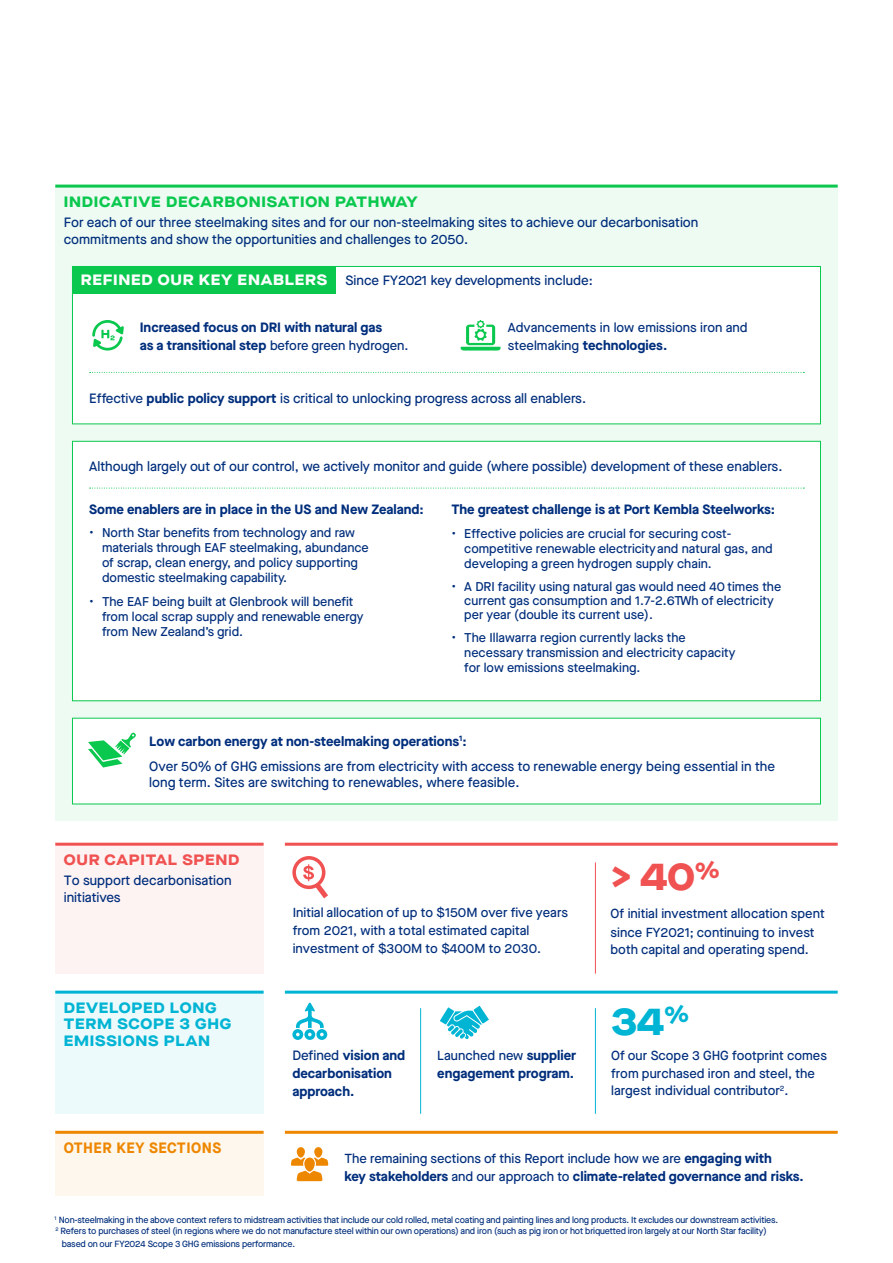
<style>
.page{position:relative;width:893px;height:1263px;background:#fff}
.page>*{position:absolute;margin:0;border:0;box-sizing:border-box;transform-origin:0 0}
.t1{font:800 expanded 37.5px "Maison Neue";color:#f05252}
.t2{font:800 expanded 37.5px "Maison Neue";color:#00b4d4}
.t3{font:800 expanded 15px/16.5px "Maison Neue";letter-spacing:.05em;color:#00b4d4}
.t4{font:800 expanded 15px "Maison Neue";letter-spacing:.05em;color:#0ac84e}
.t5{font:800 expanded 15px "Maison Neue";letter-spacing:.05em;color:#fff}
.t6{font:700 15px "Maison Neue";letter-spacing:.03em;color:#ee8700}
.t7{font:800 expanded 15px "Maison Neue";letter-spacing:.05em;color:#f05252}
.t8{font:500 13.5px/16.8px "Maison Neue";color:#002e7c}
.t9{font:700 13.5px/18px "Maison Neue";color:#002e7c}
.t10{font:500 13.2px/17.9px "Maison Neue";color:#002e7c}
.t11{font:500 12.75px/15px "Maison Neue";color:#002e7c}
.t12{font:500 9px/10.8px "Maison Neue";letter-spacing:-.02em;color:#002e7c}
.s1{font-weight:500;font-size:13.2px}
.s2{font-weight:700;font-size:13.5px}
.s3{font-weight:700}
.s4{font-weight:500}
</style>
<div class="page">
<div style="left:55px;top:188px;width:783px;height:633px;background:#eefbf3"></div>
<hr style="left:55px;top:185px;width:783px;height:3px;background:#0ac84e">
<div style="left:55px;top:846px;width:209px;height:127px;background:#fef3f3"></div>
<hr style="left:285px;top:843px;width:553px;height:3px;background:#f05252">
<hr style="left:55px;top:843px;width:209px;height:3px;background:#f05252">
<hr style="left:595px;top:862px;width:1px;height:111px;background:#f05252">
<svg style="left:292px;top:856px;width:36px;height:42px"></svg>
<div style="left:55px;top:994px;width:209px;height:120px;background:#edfafc"></div>
<hr style="left:420px;top:1008px;width:1px;height:106px;background:#00b4d4">
<hr style="left:595px;top:1008px;width:1px;height:106px;background:#00b4d4">
<hr style="left:55px;top:991px;width:209px;height:3px;background:#00b4d4">
<hr style="left:285px;top:991px;width:553px;height:3px;background:#00b4d4">
<svg style="left:292px;top:1002px;width:35px;height:38px"></svg>
<svg style="left:440px;top:1006px;width:49px;height:33px"></svg>
<hr style="left:285px;top:1131px;width:553px;height:3px;background:#ee8700">
<hr style="left:55px;top:1131px;width:209px;height:3px;background:#ee8700">
<div style="left:55px;top:1134px;width:209px;height:61px;background:#fef7ed"></div>
<svg style="left:291px;top:1147px;width:37px;height:34px"></svg>
<div style="left:72px;top:266px;width:749px;height:158px;background:#fff;border:1px solid #0ac84e"></div>
<div style="left:72px;top:441px;width:749px;height:260px;background:#fff;border:1px solid #0ac84e"></div>
<svg style="left:90px;top:488px;width:714px;height:1px"></svg>
<svg style="left:90px;top:372px;width:714px;height:1px"></svg>
<div style="left:72px;top:266px;width:264px;height:28px;background:#0ac84e"></div>
<div style="left:72px;top:718px;width:748px;height:86px;background:#fff"></div>
<svg style="left:88px;top:733px;width:48px;height:34px"></svg>
<svg style="left:461px;top:320px;width:39px;height:31px"></svg>
<svg style="left:92px;top:320px;width:32px;height:31px"></svg>
<p class="t4" style="left:64px;top:190px;width:355px">INDICATIVE DECARBONISATION PATHWAY</p>
<p class="t8" style="left:64px;top:214px;width:636px">For each of our three steelmaking sites and for our non-steelmaking sites to achieve our decarbonisation commitments and show the opportunities and challenges to 2050.</p>
<p class="t5" style="left:81px;top:269px;width:248px">REFINED OUR KEY ENABLERS</p>
<p class="t8" style="left:345px;top:272px;width:249px">Since FY2021 key developments include:</p>
<p class="t10" style="left:508px;top:318px;width:241px">Advancements in low emissions iron and</p>
<p class="t9" style="left:508px;top:336px;width:161px"><span class="s1">steelmaking</span> technologies.</p>
<p class="t9" style="left:140px;top:318px;width:244px">Increased focus on DRI with natural gas</p>
<p class="t10" style="left:140px;top:336px;width:270px"><span class="s2">as a transitional step</span> before green hydrogen.</p>
<p class="t8" style="left:89px;top:389px;width:498px">Effective <span class="s3">public policy support</span> is critical to unlocking progress across all enablers.</p>
<p class="t8" style="left:89px;top:457px;width:695px">Although largely out of our control, we actively monitor and guide (where possible) development of these enablers.</p>
<p class="t9" style="left:451px;top:500px;width:325px">The greatest challenge is at Port Kembla Steelworks:</p>
<p class="t11" style="left:464px;top:525px;width:310px;text-indent:-13px">• Effective policies are crucial for securing cost&shy;competitive renewable electricityand natural gas, and developing a green hydrogen supply chain.</p>
<p class="t11" style="left:464px;top:580px;width:319px;line-height:13.8px;text-indent:-13px">• A DRI facility using natural gas would need 40 times the current gas consumption and 1.7-2.6TWh of electricity per year (double its current use).</p>
<p class="t11" style="left:464px;top:630px;width:273px;text-indent:-13px">• The Illawarra region currently lacks the necessary transmission and electricity capacity for low emissions steelmaking.</p>
<p class="t9" style="left:89px;top:500px;width:336px">Some enablers are in place in the US and New Zealand:</p>
<p class="t11" style="left:102px;top:525px;width:268px;text-indent:-13px">• North Star benefits from technology and raw materials through EAF steelmaking, abundance of scrap, clean energy, and policy supporting domestic steelmaking capability.</p>
<p class="t11" style="left:102px;top:594px;width:263px;text-indent:-13px">• The EAF being built at Glenbrook will benefit from local scrap supply and renewable energy from New Zealand’s grid.</p>
<p class="t8" style="left:149px;top:728px;width:627px;line-height:25px"><span class="s3">Low carbon energy at non-steelmaking operations</span><sup>1</sup><span class="s3">:<br></span>Over 50% of GHG emissions are from electricity with access to renewable energy being essential in the</p>
<p class="t8" style="left:149px;top:774px;width:372px">long term. Sites are switching to renewables, where feasible.</p>
<p class="t7" style="left:64px;top:848px;width:177px">OUR CAPITAL SPEND</p>
<p class="t8" style="left:64px;top:872px;width:169px">To support decarbonisation initiatives</p>
<p class="t3" style="left:64px;top:999px;width:169px">DEVELOPED LONG<br>TERM SCOPE 3 GHG<br>EMISSIONS PLAN</p>
<p class="t10" style="left:293px;top:903px;width:277px">Initial allocation of up to $150M over five years from 2021, with a total estimated capital investment of $300M to $400M to 2030.</p>
<p class="t9" style="left:292px;top:1046px;width:114px"><span class="s4">Defined</span> vision and decarbonisation approach.</p>
<p class="t10" style="left:437px;top:1046px;width:141px">Launched new <span class="s2">supplier</span></p>
<p class="t9" style="left:437px;top:1064px;width:139px">engagement program.</p>
<h1 class="t1" style="left:611px;top:850px;width:111px">&gt; 40<sup>%</sup></h1>
<p class="t10" style="left:611px;top:905px;width:216px">Of initial investment allocation spent since FY2021; continuing to invest both capital and operating spend.</p>
<h1 class="t2" style="left:611px;top:994px;width:80px">34<sup>%</sup></h1>
<p class="t10" style="left:611px;top:1046px;width:217px">Of our Scope 3 GHG footprint comes from purchased iron and steel, the largest individual contributor<sup>2</sup>.</p>
<p class="t6" style="left:64px;top:1137px;width:159px">OTHER KEY SECTIONS</p>
<p class="t10" style="left:344px;top:1149px;width:429px">The remaining sections of this Report include how we are <span class="s2">engaging with</span></p>
<p class="t9" style="left:344px;top:1167px;width:461px">key stakeholders <span class="s1">and our approach to</span> climate-related governance and risks.</p>
<p class="t12" style="left:55px;top:1214px;width:725px"><sup>1</sup> Non-steelmaking in the above context refers to midstream activities that include our cold rolled, metal coating and painting lines and long products. It excludes our downstream activities.<br><sup>2</sup> Refers to purchases of steel (in regions where we do not manufacture steel within our own operations) and iron (such as pig iron or hot briquetted iron largely at our North Star facility)</p>
<p class="t12" style="left:62px;top:1238px;width:235px">based on our FY2024 Scope 3 GHG emissions performance.</p>
</div>
